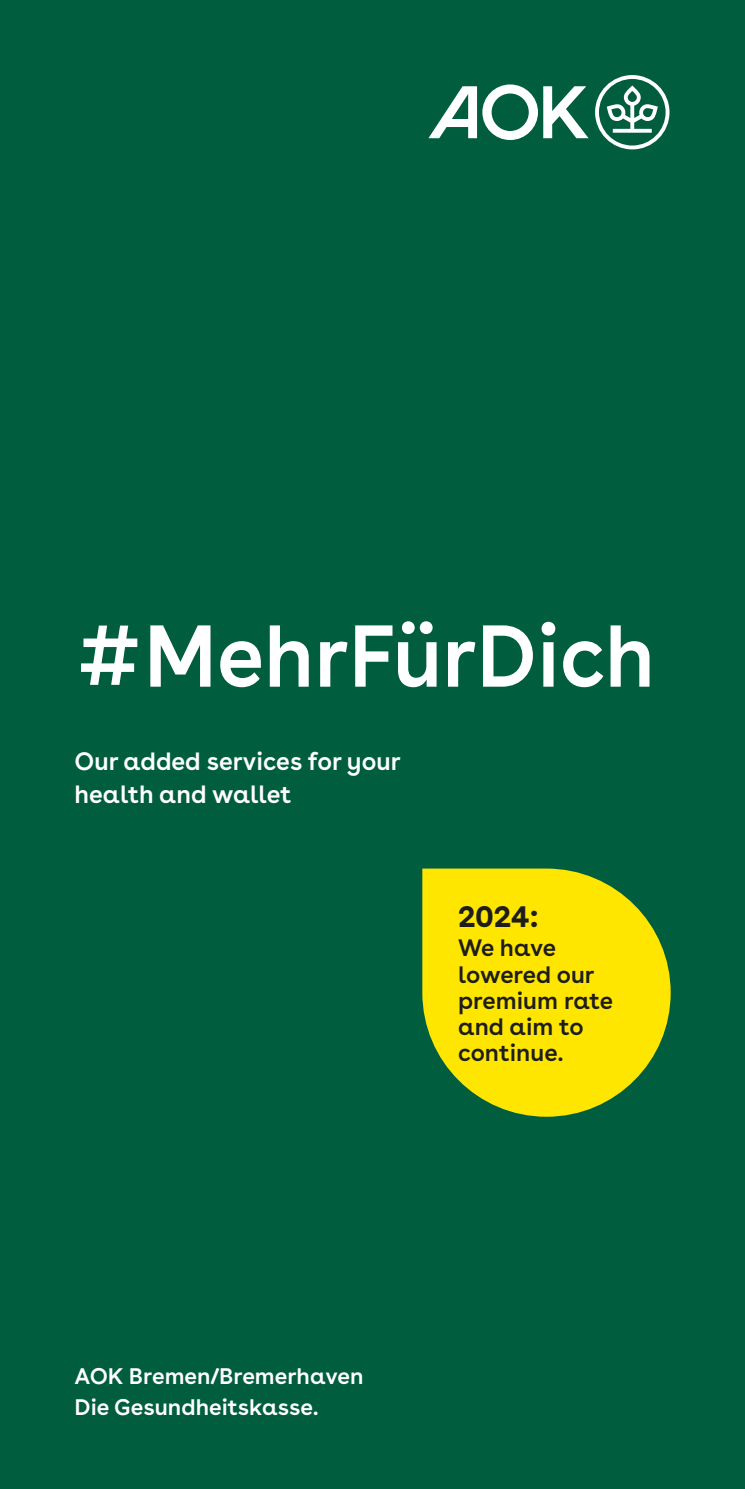
<style>
.page{position:relative;width:745px;height:1489px;background:#fff}
.page>*{position:absolute;margin:0;border:0;box-sizing:border-box;transform-origin:0 0}
.t1{font:600 87.5px "AOK Buenos Aires";color:#fff;scale:.96 1}
.t2{font:700 30px "AOK Buenos Aires";color:#1d1d1b}
.t3{font:600 25px/32.5px "AOK Buenos Aires";color:#fff}
.t4{font:600 23.75px/26.2px "AOK Buenos Aires";color:#1d1d1b}
.t5{font:600 22.5px/30.5px "AOK Buenos Aires";color:#fff}
</style>
<div class="page">
<div style="left:0;top:0;width:744px;height:1488px;background:#005e3f"></div>
<svg style="left:422px;top:868px;width:248px;height:248px;fill:#ffe600"></svg>
<svg style="left:428px;top:75px;width:241px;height:74px"></svg>
<h1 class="t1" style="left:74px;top:582px;width:606px">#MehrFürDich</h1>
<p class="t3" style="left:74px;top:742px;width:327px">Our added services for your health and wallet</p>
<p class="t2" style="left:458px;top:890px;width:82px">2024:</p>
<p class="t4" style="left:458px;top:932px;width:156px">We have lowered our premium rate and aim to continue.</p>
<p class="t5" style="left:74px;top:1358px;width:290px">AOK Bremen/Bremerhaven<br>Die Gesundheitskasse.</p>
</div>
